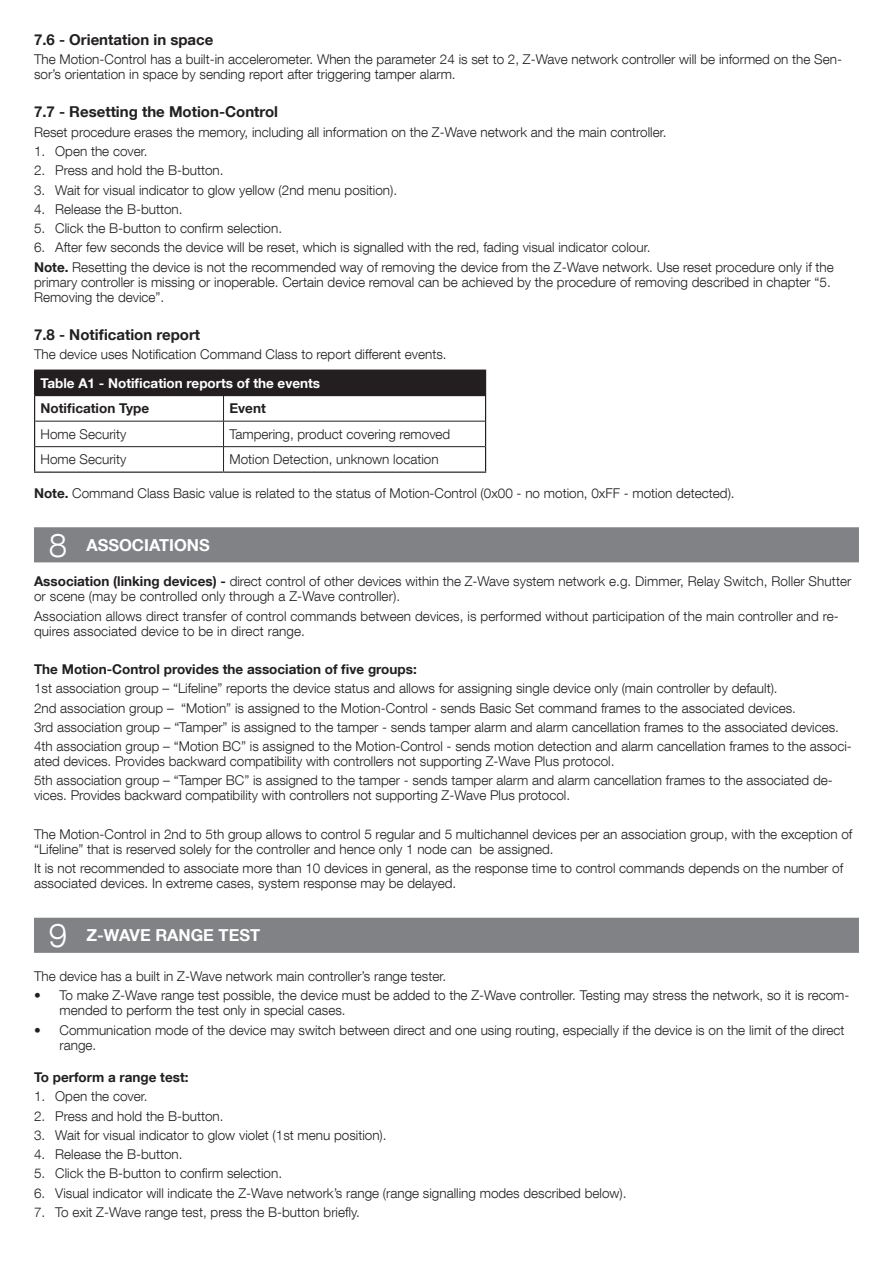
<style>
.page{position:relative;width:893px;height:1263px;background:#fff}
.page>*{position:absolute;margin:0;border:0;box-sizing:border-box;transform-origin:0 0}
.t1{font:300 33px "Helvetica Neue LT Com";color:#fff}
.titolo{font:700 16.5px "Helvetica Neue LT Com";color:#fff}
.Subchapter{font:700 15px "Helvetica Neue LT Com";color:#231f20}
.t2{font:300 13.5px/15px "Helvetica Neue LT Com";color:#231f20}
.table-subheader{font:700 13.5px "Helvetica Neue LT Com";color:#231f20}
.table-header{font:700 13.5px "Helvetica Neue LT Com";color:#fff}
.s1{font-weight:700}
</style>
<div class="page">
<div style="left:35px;top:370px;width:451px;height:26px;background:#231f20"></div>
<hr style="left:34px;top:370px;width:190px;height:1px;background:#231f20">
<svg style="left:34px;top:371px;width:1px;height:101px"></svg>
<svg style="left:485px;top:396px;width:1px;height:76px"></svg>
<hr style="left:34px;top:472px;width:190px;height:1px;background:#231f20">
<hr style="left:224px;top:472px;width:262px;height:1px;background:#231f20">
<hr style="left:35px;top:421px;width:189px;height:1px;background:#231f20">
<hr style="left:224px;top:421px;width:261px;height:1px;background:#231f20">
<hr style="left:35px;top:446px;width:189px;height:1px;background:#231f20">
<hr style="left:224px;top:446px;width:261px;height:1px;background:#231f20">
<svg style="left:223px;top:396px;width:1px;height:76px"></svg>
<div style="left:34px;top:527px;width:825px;height:35px;background:#808285"></div>
<div style="left:34px;top:918px;width:825px;height:35px;background:#808285"></div>
<p class="Subchapter" style="left:34px;top:30px;width:181px">7.6 - Orientation in space</p>
<p class="t2" style="left:34px;top:51px;width:809px">The Motion-Control has a built-in accelerometer. When the parameter 24 is set to 2, Z-Wave network controller will be informed on the Sen&shy;sor’s orientation in space by sending report after triggering tamper alarm.</p>
<p class="Subchapter" style="left:34px;top:103px;width:246px">7.7 - Resetting the Motion-Control</p>
<p class="t2" style="left:34px;top:124px;width:634px">Reset procedure erases the memory, including all information on the Z-Wave network and the main controller.</p>
<p class="t2" style="left:34px;top:143px;width:115px">1. Open the cover.</p>
<p class="t2" style="left:34px;top:163px;width:191px">2. Press and hold the B-button.</p>
<p class="t2" style="left:34px;top:182px;width:365px">3. Wait for visual indicator to glow yellow (2nd menu position).</p>
<p class="t2" style="left:34px;top:201px;width:150px">4. Release the B-button.</p>
<p class="t2" style="left:34px;top:220px;width:250px">5. Click the B-button to confirm selection.</p>
<p class="t2" style="left:34px;top:240px;width:618px">6. After few seconds the device will be reset, which is signalled with the red, fading visual indicator colour.</p>
<p class="t2" style="left:34px;top:259px;width:801px"><span class="s1">Note.</span> Resetting the device is not the recommended way of removing the device from the Z-Wave network. Use reset procedure only if the primary controller is missing or inoperable. Certain device removal can be achieved by the procedure of removing described in chapter “5.<br>Removing the device”.</p>
<p class="Subchapter" style="left:34px;top:325px;width:168px">7.8 - Notification report</p>
<p class="t2" style="left:34px;top:347px;width:414px">The device uses Notification Command Class to report different events.</p>
<p class="table-header" style="left:41px;top:374px;width:281px">Table A1 - Notification reports of the events</p>
<p class="table-subheader" style="left:41px;top:400px;width:110px">Notification Type</p>
<p class="table-subheader" style="left:230px;top:400px;width:38px">Event</p>
<p class="t2" style="left:41px;top:426px;width:87px">Home Security</p>
<p class="t2" style="left:230px;top:426px;width:222px">Tampering, product covering removed</p>
<p class="t2" style="left:41px;top:452px;width:87px">Home Security</p>
<p class="t2" style="left:230px;top:452px;width:211px">Motion Detection, unknown location</p>
<p class="t2" style="left:34px;top:485px;width:702px"><span class="s1">Note.</span> Command Class Basic value is related to the status of Motion-Control (0x00 - no motion, 0xFF - motion detected).</p>
<p class="t1" style="left:49px;top:525px;width:20px">8</p>
<p class="titolo" style="left:86px;top:534px;width:125px">ASSOCIATIONS</p>
<p class="t2" style="left:34px;top:574px;width:819px"><span class="s1">Association (linking devices) -</span> direct control of other devices within the Z-Wave system network e.g. Dimmer, Relay Switch, Roller Shutter or scene (may be controlled only through a Z-Wave controller).</p>
<p class="t2" style="left:34px;top:608px;width:806px">Association allows direct transfer of control commands between devices, is performed without participation of the main controller and re&shy;quires associated device to be in direct range.</p>
<p class="table-subheader" style="left:34px;top:661px;width:384px">The Motion-Control provides the association of five groups:</p>
<p class="t2" style="left:34px;top:681px;width:745px">1st association group – “Lifeline” reports the device status and allows for assigning single device only (main controller by default).</p>
<p class="t2" style="left:34px;top:700px;width:763px">2nd association group – “Motion” is assigned to the Motion-Control - sends Basic Set command frames to the associated devices.</p>
<p class="t2" style="left:34px;top:719px;width:806px">3rd association group – “Tamper” is assigned to the tamper - sends tamper alarm and alarm cancellation frames to the associated devices.</p>
<p class="t2" style="left:34px;top:739px;width:819px">4th association group – “Motion BC” is assigned to the Motion-Control - sends motion detection and alarm cancellation frames to the associ&shy;ated devices. Provides backward compatibility with controllers not supporting Z-Wave Plus protocol.</p>
<p class="t2" style="left:34px;top:773px;width:800px">5th association group – “Tamper BC” is assigned to the tamper - sends tamper alarm and alarm cancellation frames to the associated de&shy;vices. Provides backward compatibility with controllers not supporting Z-Wave Plus protocol.</p>
<p class="t2" style="left:34px;top:826px;width:820px">The Motion-Control in 2nd to 5th group allows to control 5 regular and 5 multichannel devices per an association group, with the exception of “Lifeline” that is reserved solely for the controller and hence only 1 node can be assigned.</p>
<p class="t2" style="left:34px;top:861px;width:811px">It is not recommended to associate more than 10 devices in general, as the response time to control commands depends on the number of associated devices. In extreme cases, system response may be delayed.</p>
<p class="t1" style="left:49px;top:915px;width:20px">9</p>
<p class="titolo" style="left:86px;top:925px;width:175px">Z-WAVE RANGE TEST</p>
<p class="t2" style="left:34px;top:968px;width:414px">The device has a built in Z-Wave network main controller’s range tester.</p>
<p class="t2" style="left:60px;top:988px;width:791px;text-indent:-26px">• To make Z-Wave range test possible, the device must be added to the Z-Wave controller. Testing may stress the network, so it is recom&shy;mended to perform the test only in special cases.</p>
<p class="t2" style="left:60px;top:1022px;width:786px;text-indent:-26px">• Communication mode of the device may switch between direct and one using routing, especially if the device is on the limit of the direct range.</p>
<p class="table-subheader" style="left:34px;top:1069px;width:156px">To perform a range test:</p>
<p class="t2" style="left:34px;top:1089px;width:115px">1. Open the cover.</p>
<p class="t2" style="left:34px;top:1108px;width:191px">2. Press and hold the B-button.</p>
<p class="t2" style="left:34px;top:1127px;width:354px">3. Wait for visual indicator to glow violet (1st menu position).</p>
<p class="t2" style="left:34px;top:1146px;width:150px">4. Release the B-button.</p>
<p class="t2" style="left:34px;top:1166px;width:250px">5. Click the B-button to confirm selection.</p>
<p class="t2" style="left:34px;top:1185px;width:594px">6. Visual indicator will indicate the Z-Wave network’s range (range signalling modes described below).</p>
<p class="t2" style="left:34px;top:1204px;width:327px">7. To exit Z-Wave range test, press the B-button briefly.</p>
</div>
